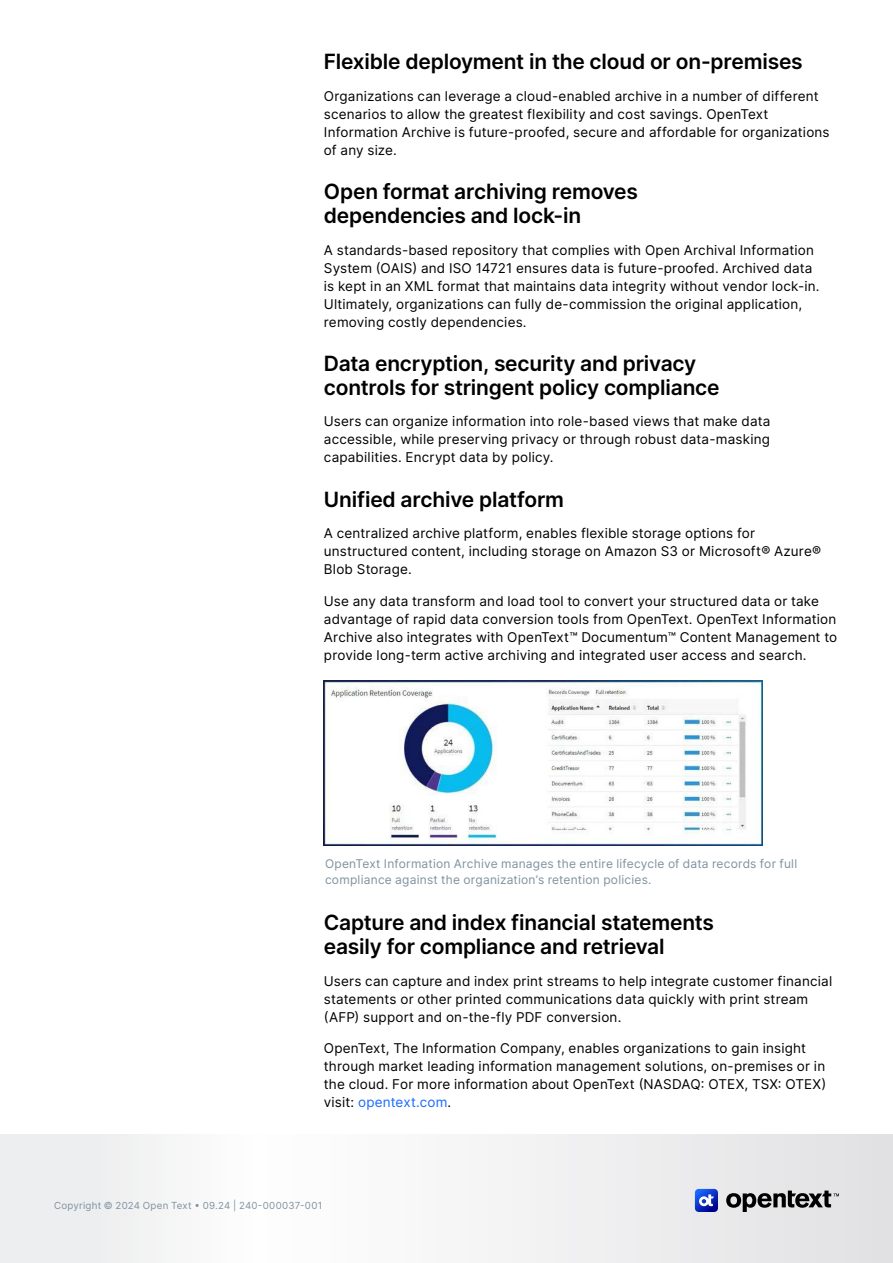
<style>
.page{position:relative;width:893px;height:1263px;background:#fff}
.page>*{position:absolute;margin:0;border:0;box-sizing:border-box;transform-origin:0 0}
.H2_Heading{font:600 21px/24px "Inter";letter-spacing:-.01em;color:#000}
.Body{font:13.5px/18px "Inter";letter-spacing:.015em;color:#000}
.t1{font:12px/16.5px "Inter";letter-spacing:.02em;color:#7e929f}
.t2{font:9.75px "Inter";letter-spacing:.025em;color:#7e929f}
.s1{color:#1a6aff}
</style>
<div class="page">
<svg style="left:0;top:1135px;width:893px;height:128px"></svg>
<svg style="left:726px;top:1190px;width:113px;height:22px;background:#8c8c8d"></svg>
<svg style="left:695px;top:1189px;width:23px;height:23px"></svg>
<img style="left:324px;top:680px;width:438px;height:165px">
<h2 class="H2_Heading" style="left:324px;top:49px;width:480px">Flexible deployment in the cloud or on-premises</h2>
<p class="Body" style="left:324px;top:87px;width:507px">Organizations can leverage a cloud-enabled archive in a number of different scenarios to allow the greatest flexibility and cost savings. OpenText Information Archive is future-proofed, secure and affordable for organizations of any size.</p>
<h2 class="H2_Heading" style="left:324px;top:179px;width:315px">Open format archiving removes dependencies and lock-in</h2>
<p class="Body" style="left:324px;top:240px;width:497px">A standards-based repository that complies with Open Archival Information System (OAIS) and ISO 14721 ensures data is future-proofed. Archived data is kept in an XML format that maintains data integrity without vendor lock-in.<br>Ultimately, organizations can fully de-commission the original application, removing costly dependencies.</p>
<h2 class="H2_Heading" style="left:324px;top:351px;width:397px">Data encryption, security and privacy controls for stringent policy compliance</h2>
<p class="Body" style="left:324px;top:412px;width:448px;text-align:justify">Users can organize information into role-based views that make data accessible, while preserving privacy or through robust data-masking capabilities. Encrypt data by policy.</p>
<h2 class="H2_Heading" style="left:324px;top:486px;width:242px">Unified archive platform</h2>
<p class="Body" style="left:324px;top:524px;width:499px">A centralized archive platform, enables flexible storage options for unstructured content, including storage on Amazon S3 or Microsoft® Azure®<br>Blob Storage.</p>
<p class="Body" style="left:324px;top:591px;width:515px">Use any data transform and load tool to convert your structured data or take advantage of rapid data conversion tools from OpenText. OpenText Information Archive also integrates with OpenText™ Documentum™ Content Management to provide long-term active archiving and integrated user access and search.</p>
<p class="t1" style="left:325px;top:855px;width:474px">OpenText Information Archive manages the entire lifecycle of data records for full compliance against the organization’s retention policies.</p>
<h2 class="H2_Heading" style="left:324px;top:910px;width:391px">Capture and index financial statements easily for compliance and retrieval</h2>
<p class="Body" style="left:324px;top:971px;width:510px">Users can capture and index print streams to help integrate customer financial statements or other printed communications data quickly with print stream (AFP) support and on-the-fly PDF conversion.</p>
<p class="Body" style="left:324px;top:1039px;width:504px">OpenText, The Information Company, enables organizations to gain insight through market leading information management solutions, on-premises or in the cloud. For more information about OpenText (NASDAQ: OTEX, TSX: OTEX) visit: <span class="s1">opentext.com</span>.</p>
<p class="t2" style="left:54px;top:1198px;width:270px">Copyright © 2024 Open Text • 09.24 | 240-000037-001</p>
</div>
